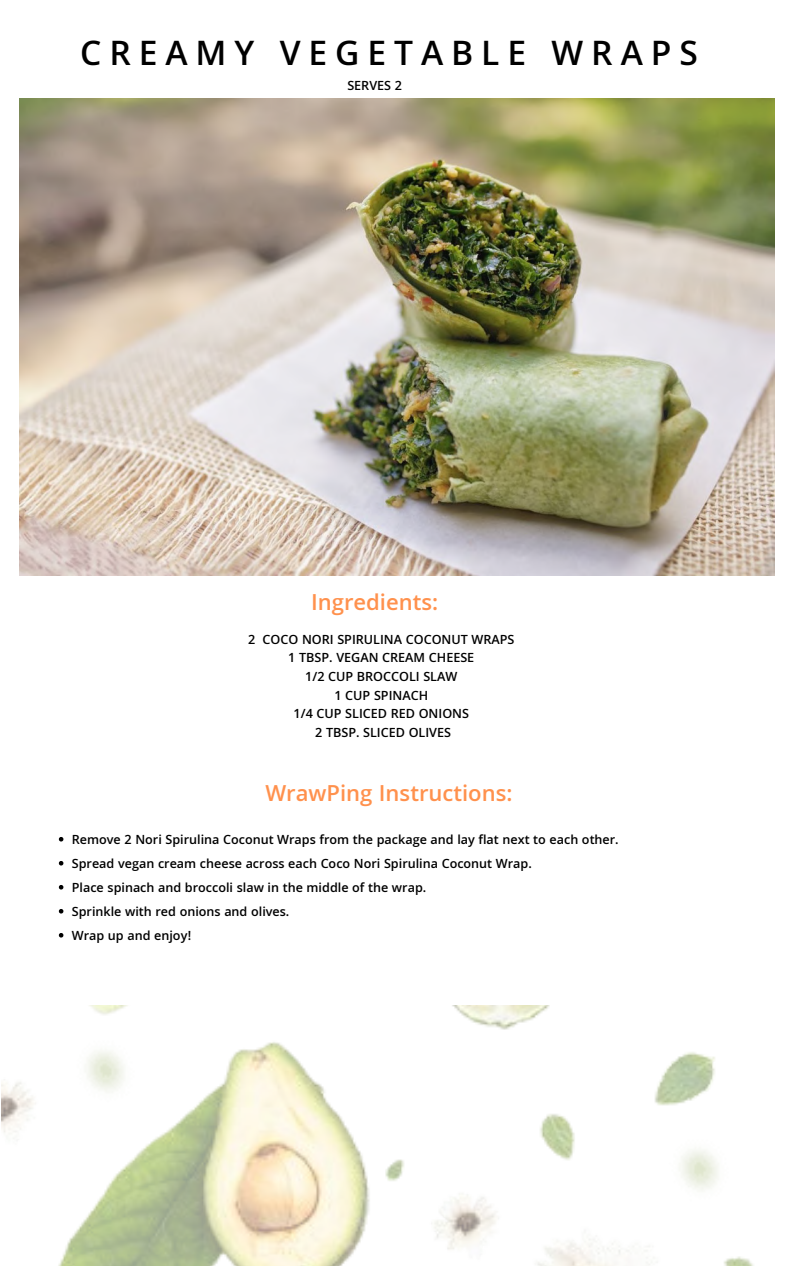
<style>
.page{position:relative;width:794px;height:1266px;background:#fff}
.page>*{position:absolute;margin:0;border:0;box-sizing:border-box;transform-origin:0 0}
.t1{font:600 36px "Khula";letter-spacing:.22em;color:#000}
.t2{font:600 23.62px "Khula";color:#ff914d}
.t3{font:600 13.5px/18.6px "Khula";color:#000}
</style>
<div class="page">
<svg style="left:59px;top:837px;width:4px;height:4px"></svg>
<svg style="left:59px;top:861px;width:4px;height:4px"></svg>
<svg style="left:59px;top:885px;width:4px;height:4px"></svg>
<svg style="left:59px;top:909px;width:4px;height:4px"></svg>
<svg style="left:59px;top:933px;width:4px;height:4px"></svg>
<img style="left:2px;top:1005px;width:752px;height:261px">
<img style="left:19px;top:98px;width:755px;height:477px">
<h1 class="t1" style="left:80px;top:31px;width:618px">CREAMY VEGETABLE WRAPS</h1>
<p class="t3" style="left:347px;top:76px;width:56px">SERVES 2</p>
<h2 class="t2" style="left:311px;top:588px;width:129px">Ingredients:</h2>
<p class="t3" style="left:248px;top:630px;width:268px;text-align:center">2 COCO NORI SPIRULINA COCONUT WRAPS<br>1 TBSP. VEGAN CREAM CHEESE<br>1/2 CUP BROCCOLI SLAW<br>1 CUP SPINACH<br>1/4 CUP SLICED RED ONIONS<br>2 TBSP. SLICED OLIVES</p>
<h2 class="t2" style="left:265px;top:779px;width:248px">WrawPing Instructions:</h2>
<p class="t3" style="left:72px;top:827px;width:548px;line-height:24px">Remove 2 Nori Spirulina Coconut Wraps from the package and lay flat next to each other.<br>Spread vegan cream cheese across each Coco Nori Spirulina Coconut Wrap.<br>Place spinach and broccoli slaw in the middle of the wrap.<br>Sprinkle with red onions and olives.<br>Wrap up and enjoy!</p>
</div>
